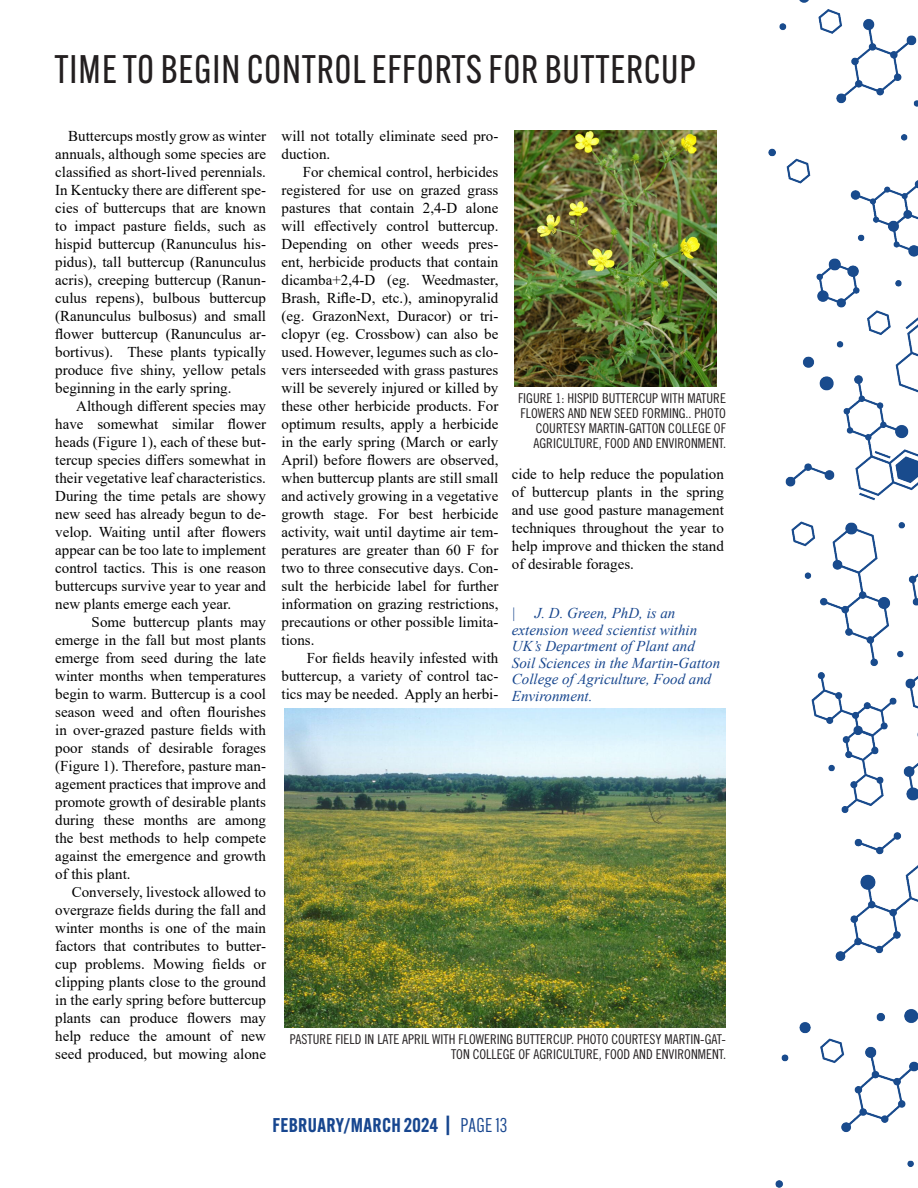
<style>
.page{position:relative;width:918px;height:1188px;background:#fff}
.page>*{position:absolute;margin:0;border:0;box-sizing:border-box;transform-origin:0 0}
.t1{font:39px "Alternate Gothic ATF";letter-spacing:.02em;color:#231f20}
.t2{font:600 19.5px "Alternate Gothic ATF";letter-spacing:.02em;color:#17468f}
.t3{font:15px/18px "Times New Roman";color:#000;text-align:justify}
.t4{font:italic 15px/16.5px "Times New Roman";color:#17468e}
.t5{font:13.5px/15px "Trade Gothic LT Pro Cn 18";color:#231f20;text-align:right}
.s1{font-weight:400}
</style>
<div class="page">
<img style="left:708px;top:0;width:210px;height:1188px">
<img style="left:514px;top:131px;width:202px;height:255px">
<img style="left:284px;top:709px;width:442px;height:318px">
<p class="t1" style="left:54px;top:46px;width:643px">TIME TO BEGIN CONTROL EFFORTS FOR BUTTERCUP</p>
<p class="t3" style="left:55px;top:127px;width:212px;text-indent:13px">Buttercups mostly grow as winter annuals, although some species are classified as short-lived perennials.<br>In Kentucky there are different spe&shy;cies of buttercups that are known to impact pasture fields, such as hispid buttercup (Ranunculus his&shy;pidus), tall buttercup (Ranunculus acris), creeping buttercup (Ranun&shy;culus repens), bulbous buttercup (Ranunculus bulbosus) and small flower buttercup (Ranunculus ar&shy;bortivus). These plants typically produce five shiny, yellow petals beginning in the early spring.</p>
<p class="t3" style="left:55px;top:397px;width:212px;text-indent:21px">Although different species may have somewhat similar flower heads (Figure 1), each of these but&shy;tercup species differs somewhat in their vegetative leaf characteristics.<br>During the time petals are showy new seed has already begun to de&shy;velop. Waiting until after flowers appear can be too late to implement control tactics. This is one reason buttercups survive year to year and new plants emerge each year.</p>
<p class="t3" style="left:55px;top:613px;width:212px;text-indent:36px">Some buttercup plants may emerge in the fall but most plants emerge from seed during the late winter months when temperatures begin to warm. Buttercup is a cool season weed and often flourishes in over-grazed pasture fields with poor stands of desirable forages (Figure 1). Therefore, pasture man&shy;agement practices that improve and promote growth of desirable plants during these months are among the best methods to help compete against the emergence and growth of this plant.</p>
<p class="t3" style="left:55px;top:883px;width:212px;text-indent:17px">Conversely, livestock allowed to overgraze fields during the fall and winter months is one of the main factors that contributes to butter&shy;cup problems. Mowing fields or clipping plants close to the ground in the early spring before buttercup plants can produce flowers may help reduce the amount of new seed produced, but mowing alone</p>
<p class="t3" style="left:282px;top:127px;width:218px">will not totally eliminate seed pro&shy;duction.</p>
<p class="t3" style="left:282px;top:163px;width:218px;text-indent:21px">For chemical control, herbicides registered for use on grazed grass pastures that contain 2,4-D alone will effectively control buttercup.<br>Depending on other weeds pres&shy;ent, herbicide products that contain dicamba+2,4-D (eg. Weedmaster, Brash, Rifle-D, etc.), aminopyralid (eg. GrazonNext, Duracor) or tri&shy;clopyr (eg. Crossbow) can also be used. However, legumes such as clo&shy;vers interseeded with grass pastures will be severely injured or killed by these other herbicide products. For optimum results, apply a herbicide in the early spring (March or early April) before flowers are observed, when buttercup plants are still small and actively growing in a vegetative growth stage. For best herbicide activity, wait until daytime air tem&shy;peratures are greater than 60 F for two to three consecutive days. Con&shy;sult the herbicide label for further information on grazing restrictions, precautions or other possible limita&shy;tions.</p>
<p class="t3" style="left:282px;top:649px;width:218px;text-indent:25px">For fields heavily infested with buttercup, a variety of control tac&shy;tics may be needed. Apply an herbi-</p>
<p class="t5" style="left:518px;top:391px;width:209px">FIGURE 1: HISPID BUTTERCUP WITH MATURE FLOWERS AND NEW SEED FORMING.. PHOTO COURTESY MARTIN-GATTON COLLEGE OF AGRICULTURE, FOOD AND ENVIRONMENT.</p>
<p class="t3" style="left:512px;top:464px;width:214px">cide to help reduce the population of buttercup plants in the spring and use good pasture management techniques throughout the year to help improve and thicken the stand of desirable forages.</p>
<p class="t4" style="left:512px;top:605px;width:210px">| J. D. Green, PhD, is an extension weed scientist within<br>UK’s Department of Plant and<br>Soil Sciences in the Martin-Gatton<br>College of Agriculture, Food and<br>Environment.</p>
<p class="t5" style="left:290px;top:1032px;width:438px">PASTURE FIELD IN LATE APRIL WITH FLOWERING BUTTERCUP. PHOTO COURTESY MARTIN-GAT-<br>TON COLLEGE OF AGRICULTURE, FOOD AND ENVIRONMENT.</p>
<p class="t2" style="left:273px;top:1112px;width:236px">FEBRUARY/MARCH 2024 | <span class="s1">PAGE 13</span></p>
</div>
